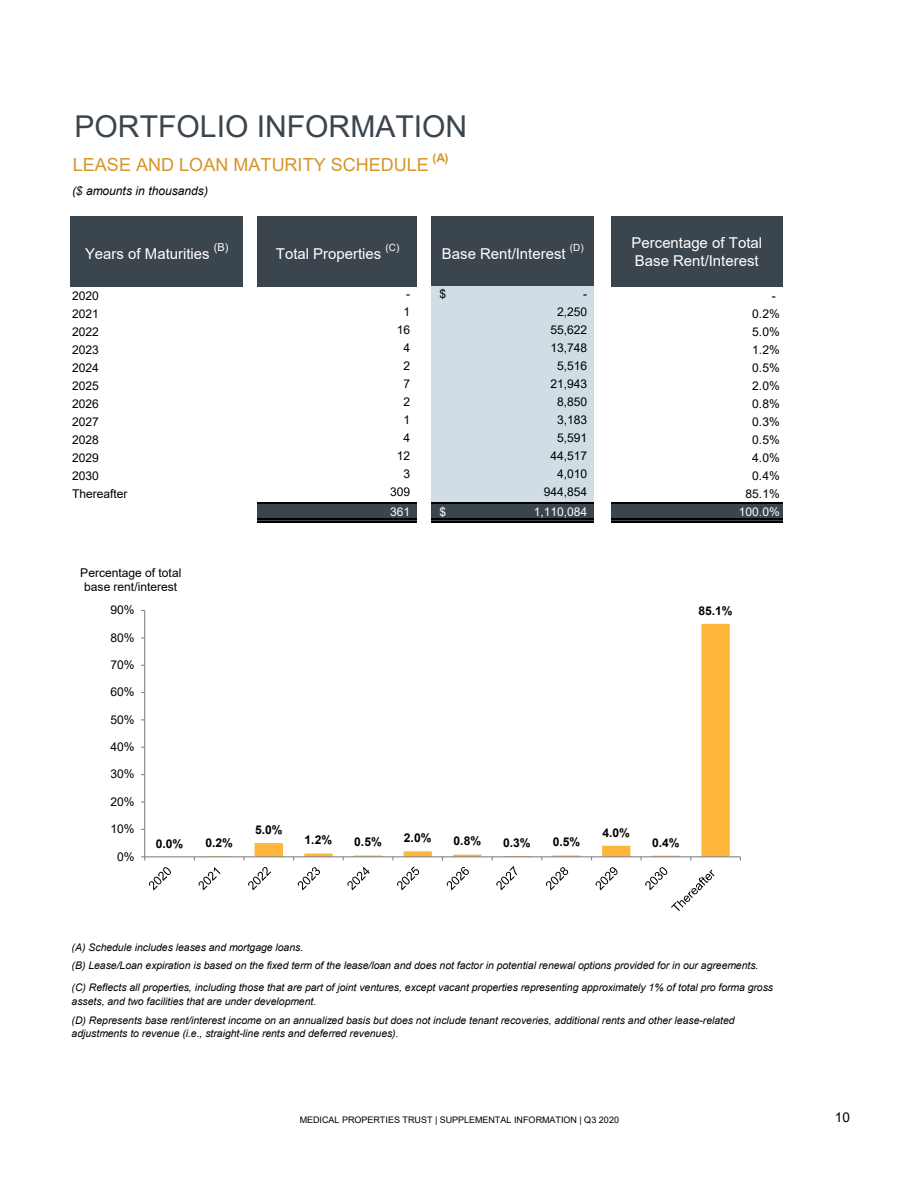
<style>
.page{position:relative;width:919px;height:1189px;background:#fff}
.page>*{position:absolute;margin:0;border:0;box-sizing:border-box;transform-origin:0 0}
.t1{font:30px "Arial";color:#3b454e}
.t2{font:18px "Arial";letter-spacing:.005em;color:#d49729}
.t3{font:15px/18.6px "Arial";color:#fff}
.t4{font:13.5px "Arial";color:#000}
.t5{font:12px/13.6px "Arial";letter-spacing:-.005em;color:#000;text-align:center}
.t6{font:700 12px "Arial";color:#000}
.t7{font:italic 12px "Arial";letter-spacing:-.005em;color:#000}
.t8{font:12px "Arial";letter-spacing:-.005em;color:#fff}
.t9{font:700 12px "Arial";color:#d49729}
.t10{font:10.95px "Arial";color:#fff}
.t11{font:italic 10.5px/13.5px "Arial";letter-spacing:-.005em;color:#000}
.t12{font:9.9px "Arial";color:#fff}
.t13{font:9px "Arial";color:#000}
</style>
<div class="page">
<div style="left:70px;top:217px;width:173px;height:70px;background:#3b454e"></div>
<div style="left:257px;top:217px;width:159px;height:70px;background:#3b454e"></div>
<div style="left:431px;top:217px;width:162px;height:70px;background:#3b454e"></div>
<div style="left:610px;top:217px;width:172px;height:70px;background:#3b454e"></div>
<div style="left:431px;top:286px;width:162px;height:19px;background:#d1dde4"></div>
<div style="left:431px;top:304px;width:162px;height:19px;background:#d1dde4"></div>
<div style="left:431px;top:322px;width:162px;height:19px;background:#d1dde4"></div>
<div style="left:431px;top:340px;width:162px;height:19px;background:#d1dde4"></div>
<div style="left:431px;top:358px;width:162px;height:19px;background:#d1dde4"></div>
<div style="left:431px;top:376px;width:162px;height:19px;background:#d1dde4"></div>
<div style="left:431px;top:394px;width:162px;height:19px;background:#d1dde4"></div>
<div style="left:431px;top:412px;width:162px;height:19px;background:#d1dde4"></div>
<div style="left:431px;top:430px;width:162px;height:19px;background:#d1dde4"></div>
<div style="left:431px;top:448px;width:162px;height:19px;background:#d1dde4"></div>
<div style="left:431px;top:466px;width:162px;height:19px;background:#d1dde4"></div>
<div style="left:431px;top:484px;width:162px;height:19px;background:#d1dde4"></div>
<div style="left:257px;top:502px;width:159px;height:19px;background:#3b454e"></div>
<div style="left:431px;top:502px;width:162px;height:19px;background:#3b454e"></div>
<div style="left:610px;top:502px;width:172px;height:19px;background:#3b454e"></div>
<hr style="left:257px;top:502px;width:159px;height:1px;background:#000">
<hr style="left:431px;top:502px;width:162px;height:1px;background:#000">
<hr style="left:257px;top:518px;width:159px;height:2px;background:#000">
<hr style="left:257px;top:521px;width:159px;height:2px;background:#000">
<hr style="left:431px;top:518px;width:162px;height:2px;background:#000">
<hr style="left:431px;top:521px;width:162px;height:2px;background:#000">
<hr style="left:610px;top:502px;width:172px;height:1px;background:#000">
<hr style="left:610px;top:518px;width:172px;height:2px;background:#000">
<hr style="left:610px;top:521px;width:172px;height:2px;background:#000">
<svg style="left:254px;top:623px;width:475px;height:233px"></svg>
<hr style="left:144px;top:610px;width:1px;height:246px;background:#868686">
<hr style="left:145px;top:856px;width:595px;height:1px;background:#868686">
<svg style="left:149px;top:867px;width:22px;height:23px"></svg>
<svg style="left:198px;top:867px;width:22px;height:23px"></svg>
<svg style="left:248px;top:867px;width:23px;height:23px"></svg>
<svg style="left:297px;top:867px;width:23px;height:23px"></svg>
<svg style="left:347px;top:867px;width:22px;height:23px"></svg>
<svg style="left:397px;top:866px;width:22px;height:24px"></svg>
<svg style="left:446px;top:867px;width:22px;height:23px"></svg>
<svg style="left:491px;top:856px;width:26px;height:34px"></svg>
<svg style="left:546px;top:867px;width:22px;height:23px"></svg>
<svg style="left:595px;top:867px;width:22px;height:23px"></svg>
<svg style="left:645px;top:867px;width:69px;height:43px"></svg>
<p class="t1" style="left:74px;top:106px;width:394px">PORTFOLIO INFORMATION</p>
<p class="t2" style="left:73px;top:152px;width:357px">LEASE AND LOAN MATURITY SCHEDULE</p>
<p class="t9" style="left:432px;top:149px;width:18px">(A)</p>
<p class="t7" style="left:72px;top:182px;width:137px">($ amounts in thousands)</p>
<p class="t10" style="left:214px;top:239px;width:16px">(B)</p>
<p class="t3" style="left:276px;top:244px;width:107px">Total Properties</p>
<p class="t12" style="left:385px;top:241px;width:15px">(C)</p>
<p class="t3" style="left:441px;top:244px;width:125px">Base Rent/Interest</p>
<p class="t12" style="left:569px;top:241px;width:15px">(D)</p>
<p class="t3" style="left:631px;top:233px;width:132px">Percentage of Total<br>Base Rent/Interest</p>
<p class="t3" style="left:85px;top:244px;width:126px">Years of Maturities</p>
<p class="t5" style="left:72px;top:288px;width:28px">2020</p>
<p class="t5" style="left:406px;top:287px;width:6px">-</p>
<p class="t5" style="left:439px;top:287px;width:8px">$</p>
<p class="t5" style="left:583px;top:287px;width:6px">-</p>
<p class="t5" style="left:771px;top:288px;width:6px">-</p>
<p class="t5" style="left:72px;top:306px;width:28px">2021</p>
<p class="t5" style="left:403px;top:305px;width:8px">1</p>
<p class="t5" style="left:556px;top:305px;width:32px">2,250</p>
<p class="t5" style="left:751px;top:306px;width:29px">0.2%</p>
<p class="t5" style="left:72px;top:324px;width:28px">2022</p>
<p class="t5" style="left:396px;top:323px;width:15px">16</p>
<p class="t5" style="left:550px;top:323px;width:38px">55,622</p>
<p class="t5" style="left:751px;top:324px;width:29px">5.0%</p>
<p class="t5" style="left:72px;top:342px;width:28px">2023</p>
<p class="t5" style="left:403px;top:341px;width:8px">4</p>
<p class="t5" style="left:550px;top:341px;width:38px">13,748</p>
<p class="t5" style="left:751px;top:342px;width:29px">1.2%</p>
<p class="t5" style="left:72px;top:360px;width:28px">2024</p>
<p class="t5" style="left:403px;top:359px;width:8px">2</p>
<p class="t5" style="left:556px;top:359px;width:32px">5,516</p>
<p class="t5" style="left:751px;top:360px;width:29px">0.5%</p>
<p class="t5" style="left:72px;top:378px;width:28px">2025</p>
<p class="t5" style="left:403px;top:377px;width:8px">7</p>
<p class="t5" style="left:550px;top:377px;width:38px">21,943</p>
<p class="t5" style="left:751px;top:378px;width:29px">2.0%</p>
<p class="t5" style="left:72px;top:396px;width:28px">2026</p>
<p class="t5" style="left:403px;top:395px;width:8px">2</p>
<p class="t5" style="left:556px;top:395px;width:32px">8,850</p>
<p class="t5" style="left:751px;top:396px;width:29px">0.8%</p>
<p class="t5" style="left:72px;top:414px;width:28px">2027</p>
<p class="t5" style="left:403px;top:413px;width:8px">1</p>
<p class="t5" style="left:556px;top:413px;width:32px">3,183</p>
<p class="t5" style="left:751px;top:414px;width:29px">0.3%</p>
<p class="t5" style="left:72px;top:432px;width:28px">2028</p>
<p class="t5" style="left:403px;top:431px;width:8px">4</p>
<p class="t5" style="left:556px;top:431px;width:32px">5,591</p>
<p class="t5" style="left:751px;top:432px;width:29px">0.5%</p>
<p class="t5" style="left:72px;top:450px;width:28px">2029</p>
<p class="t5" style="left:396px;top:449px;width:15px">12</p>
<p class="t5" style="left:550px;top:449px;width:38px">44,517</p>
<p class="t5" style="left:751px;top:450px;width:29px">4.0%</p>
<p class="t5" style="left:72px;top:468px;width:28px">2030</p>
<p class="t5" style="left:403px;top:467px;width:8px">3</p>
<p class="t5" style="left:556px;top:467px;width:32px">4,010</p>
<p class="t5" style="left:751px;top:468px;width:29px">0.4%</p>
<p class="t5" style="left:72px;top:486px;width:57px">Thereafter</p>
<p class="t5" style="left:390px;top:485px;width:22px">309</p>
<p class="t5" style="left:543px;top:485px;width:45px">944,854</p>
<p class="t5" style="left:745px;top:486px;width:36px">85.1%</p>
<p class="t8" style="left:390px;top:503px;width:22px">361</p>
<p class="t8" style="left:439px;top:503px;width:8px">$</p>
<p class="t8" style="left:533px;top:503px;width:55px">1,110,084</p>
<p class="t8" style="left:738px;top:503px;width:42px">100.0%</p>
<p class="t5" style="left:80px;top:565px;width:102px">Percentage of total base rent/interest</p>
<p class="t5" style="left:110px;top:603px;width:26px">90%</p>
<p class="t5" style="left:110px;top:630px;width:26px">80%</p>
<p class="t5" style="left:110px;top:657px;width:26px">70%</p>
<p class="t5" style="left:110px;top:685px;width:26px">60%</p>
<p class="t5" style="left:110px;top:712px;width:26px">50%</p>
<p class="t5" style="left:110px;top:739px;width:26px">40%</p>
<p class="t5" style="left:110px;top:767px;width:26px">30%</p>
<p class="t5" style="left:110px;top:794px;width:26px">20%</p>
<p class="t5" style="left:110px;top:821px;width:26px">10%</p>
<p class="t5" style="left:117px;top:849px;width:19px">0%</p>
<p class="t6" style="left:156px;top:834px;width:29px">0.0%</p>
<p class="t6" style="left:205px;top:834px;width:29px">0.2%</p>
<p class="t6" style="left:255px;top:821px;width:29px">5.0%</p>
<p class="t6" style="left:698px;top:601px;width:36px">85.1%</p>
<p class="t6" style="left:304px;top:831px;width:29px">1.2%</p>
<p class="t6" style="left:354px;top:833px;width:29px">0.5%</p>
<p class="t6" style="left:404px;top:829px;width:29px">2.0%</p>
<p class="t6" style="left:453px;top:832px;width:29px">0.8%</p>
<p class="t6" style="left:503px;top:833px;width:29px">0.3%</p>
<p class="t6" style="left:552px;top:833px;width:29px">0.5%</p>
<p class="t6" style="left:602px;top:823px;width:29px">4.0%</p>
<p class="t6" style="left:651px;top:833px;width:29px">0.4%</p>
<p class="t11" style="left:72px;top:940px;width:233px">(A) Schedule includes leases and mortgage loans.</p>
<p class="t11" style="left:72px;top:958px;width:688px">(B) Lease/Loan expiration is based on the fixed term of the lease/loan and does not factor in potential renewal options provided for in our agreements.</p>
<p class="t11" style="left:72px;top:980px;width:702px">(C) Reflects all properties, including those that are part of joint ventures, except vacant properties representing approximately 1% of total pro forma gross assets, and two facilities that are under development.</p>
<p class="t11" style="left:72px;top:1013px;width:664px">(D) Represents base rent/interest income on an annualized basis but does not include tenant recoveries, additional rents and other lease-related adjustments to revenue (i.e., straight-line rents and deferred revenues).</p>
<p class="t13" style="left:299px;top:1112px;width:320px">MEDICAL PROPERTIES TRUST | SUPPLEMENTAL INFORMATION | Q3 2020</p>
<p class="t4" style="left:834px;top:1107px;width:17px">10</p>
</div>
